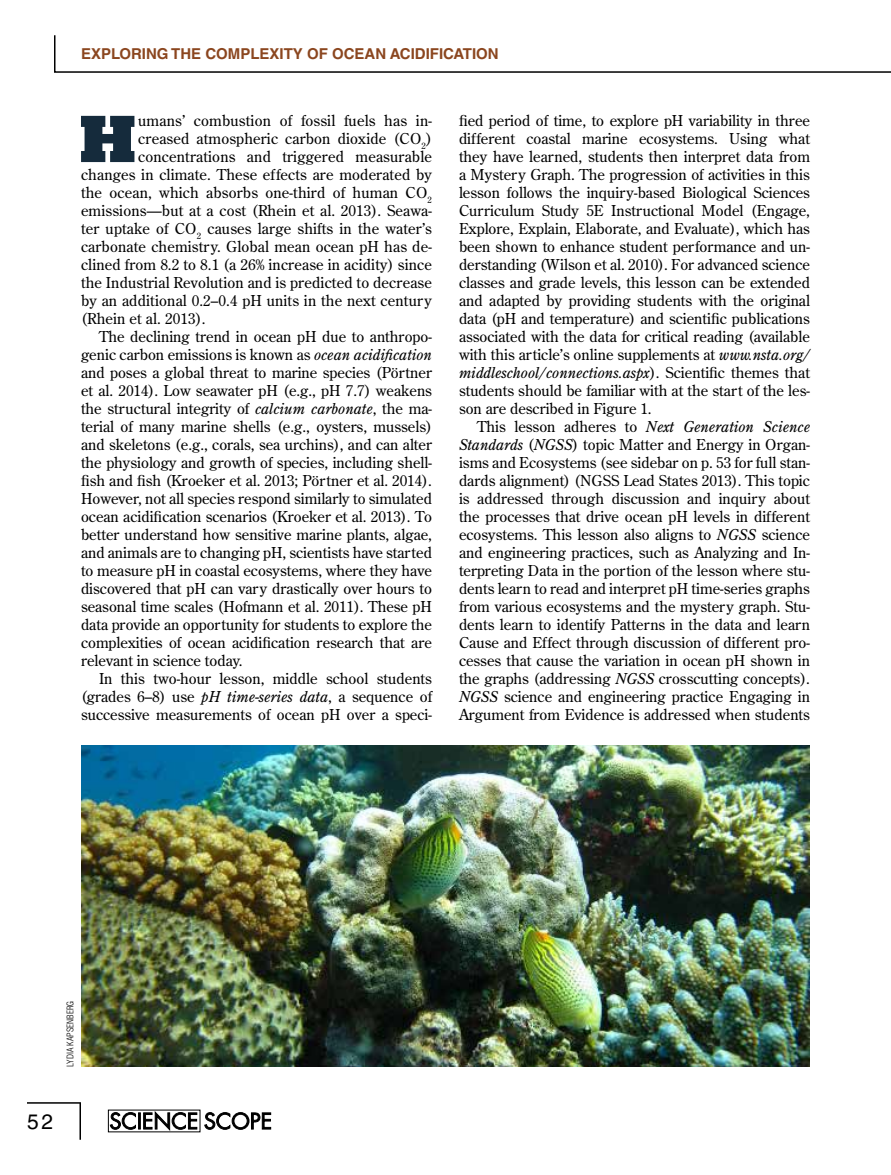
<style>
.page{position:relative;width:891px;height:1175px;background:#fff}
.page>*{position:absolute;margin:0;border:0;box-sizing:border-box;transform-origin:0 0}
.t1{font:800 67.95px "Rockwell";color:#152b3c}
.t2{font:21px "Helvetica LT Std";color:#000}
.t3{font:15px/18px "Century Old Style Std";color:#000;text-align:justify}
.t4{font:700 15px "Helvetica LT Std";color:#8b461f}
.t5{font:300 condensed 9px "Helvetica LT Std";color:#000}
.s1{font-style:italic}
</style>
<div class="page">
<svg style="left:54px;top:35px;width:837px;height:38px"></svg>
<img style="left:81px;top:745px;width:729px;height:321px">
<svg style="left:205px;top:1112px;width:66px;height:17px"></svg>
<svg style="left:110px;top:1111px;width:87px;height:19px"></svg>
<hr style="left:27px;top:1102px;width:54px;height:1px;background:#000">
<hr style="left:80px;top:1103px;width:1px;height:36px;background:#000">
<p class="t4" style="left:81px;top:45px;width:419px">EXPLORING THE COMPLEXITY OF OCEAN ACIDIFICATION</p>
<h1 class="t1" style="left:78px;top:100px;width:61px">H</h1>
<p class="t3" style="left:138px;top:111px;width:295px">umans’ combustion of fossil fuels has in-</p>
<p class="t3" style="left:138px;top:129px;width:295px">creased atmospheric carbon dioxide (CO<sub>2</sub>)</p>
<p class="t3" style="left:138px;top:147px;width:295px">concentrations and triggered measurable</p>
<p class="t3" style="left:81px;top:165px;width:353px">changes in climate. These effects are moderated by</p>
<p class="t3" style="left:81px;top:183px;width:352px">the ocean, which absorbs one-third of human CO<sub>2</sub></p>
<p class="t3" style="left:81px;top:201px;width:352px">emissions—but at a cost (Rhein et al. 2013). Seawa-</p>
<p class="t3" style="left:81px;top:219px;width:353px">ter uptake of CO<sub>2</sub> causes large shifts in the water’s</p>
<p class="t3" style="left:81px;top:237px;width:352px">carbonate chemistry. Global mean ocean pH has de-</p>
<p class="t3" style="left:81px;top:255px;width:352px">clined from 8.2 to 8.1 (a 26% increase in acidity) since</p>
<p class="t3" style="left:81px;top:273px;width:353px">the Industrial Revolution and is predicted to decrease</p>
<p class="t3" style="left:81px;top:291px;width:353px">by an additional 0.2–0.4 pH units in the next century</p>
<p class="t3" style="left:81px;top:309px;width:126px">(Rhein et al. 2013).</p>
<p class="t3" style="left:99px;top:327px;width:334px">The declining trend in ocean pH due to anthropo-</p>
<p class="t3" style="left:81px;top:345px;width:352px">genic carbon emissions is known as <span class="s1">ocean acidification</span></p>
<p class="t3" style="left:81px;top:363px;width:352px">and poses a global threat to marine species (Pörtner</p>
<p class="t3" style="left:81px;top:381px;width:353px">et al. 2014). Low seawater pH (e.g., pH 7.7) weakens</p>
<p class="t3" style="left:81px;top:399px;width:353px">the structural integrity of <span class="s1">calcium carbonate</span>, the ma-</p>
<p class="t3" style="left:81px;top:417px;width:353px">terial of many marine shells (e.g., oysters, mussels)</p>
<p class="t3" style="left:81px;top:435px;width:353px">and skeletons (e.g., corals, sea urchins), and can alter</p>
<p class="t3" style="left:81px;top:453px;width:352px">the physiology and growth of species, including shell-</p>
<p class="t3" style="left:81px;top:471px;width:352px">fish and fish (Kroeker et al. 2013; Pörtner et al. 2014).</p>
<p class="t3" style="left:81px;top:489px;width:352px">However, not all species respond similarly to simulated</p>
<p class="t3" style="left:81px;top:507px;width:353px">ocean acidification scenarios (Kroeker et al. 2013). To</p>
<p class="t3" style="left:81px;top:525px;width:353px">better understand how sensitive marine plants, algae,</p>
<p class="t3" style="left:81px;top:543px;width:353px">and animals are to changing pH, scientists have started</p>
<p class="t3" style="left:81px;top:561px;width:352px">to measure pH in coastal ecosystems, where they have</p>
<p class="t3" style="left:81px;top:579px;width:353px">discovered that pH can vary drastically over hours to</p>
<p class="t3" style="left:81px;top:597px;width:352px">seasonal time scales (Hofmann et al. 2011). These pH</p>
<p class="t3" style="left:81px;top:615px;width:352px">data provide an opportunity for students to explore the</p>
<p class="t3" style="left:81px;top:633px;width:353px">complexities of ocean acidification research that are</p>
<p class="t3" style="left:81px;top:651px;width:163px">relevant in science today.</p>
<p class="t3" style="left:99px;top:669px;width:335px">In this two-hour lesson, middle school students</p>
<p class="t3" style="left:81px;top:687px;width:352px">(grades 6–8) use <span class="s1">pH time-series data</span>, a sequence of</p>
<p class="t3" style="left:81px;top:705px;width:353px">successive measurements of ocean pH over a speci-</p>
<p class="t3" style="left:459px;top:111px;width:353px">fied period of time, to explore pH variability in three different coastal marine ecosystems. Using what they have learned, students then interpret data from a Mystery Graph. The progression of activities in this lesson follows the inquiry-based Biological Sciences Curriculum Study 5E Instructional Model (Engage, Explore, Explain, Elaborate, and Evaluate), which has been shown to enhance student performance and un&shy;derstanding (Wilson et al. 2010). For advanced science classes and grade levels, this lesson can be extended and adapted by providing students with the original data (pH and temperature) and scientific publications associated with the data for critical reading (available with this article’s online supplements at <span class="s1">www.nsta.org/ middleschool/connections.aspx</span>). Scientific themes that students should be familiar with at the start of the les&shy;son are described in Figure 1.</p>
<p class="t3" style="left:459px;top:417px;width:353px;text-indent:18px">This lesson adheres to <span class="s1">Next Generation Science Standards</span> (<span class="s1">NGSS</span>) topic Matter and Energy in Organ&shy;isms and Ecosystems (see sidebar on p. 53 for full stan&shy;dards alignment) (NGSS Lead States 2013). This topic is addressed through discussion and inquiry about the processes that drive ocean pH levels in different ecosystems. This lesson also aligns to <span class="s1">NGSS</span> science and engineering practices, such as Analyzing and In&shy;terpreting Data in the portion of the lesson where stu&shy;dents learn to read and interpret pH time-series graphs from various ecosystems and the mystery graph. Stu&shy;dents learn to identify Patterns in the data and learn Cause and Effect through discussion of different pro&shy;cesses that cause the variation in ocean pH shown in the graphs (addressing <span class="s1">NGSS</span> crosscutting concepts).<br><span class="s1">NGSS</span> science and engineering practice Engaging in Argument from Evidence is addressed when students</p>
<p class="t5" style="left:65px;top:1066px;width:68px;rotate:-90deg">LYDIA KAPSENBERG</p>
<h2 class="t2" style="left:27px;top:1108px;width:28px">52</h2>
</div>
